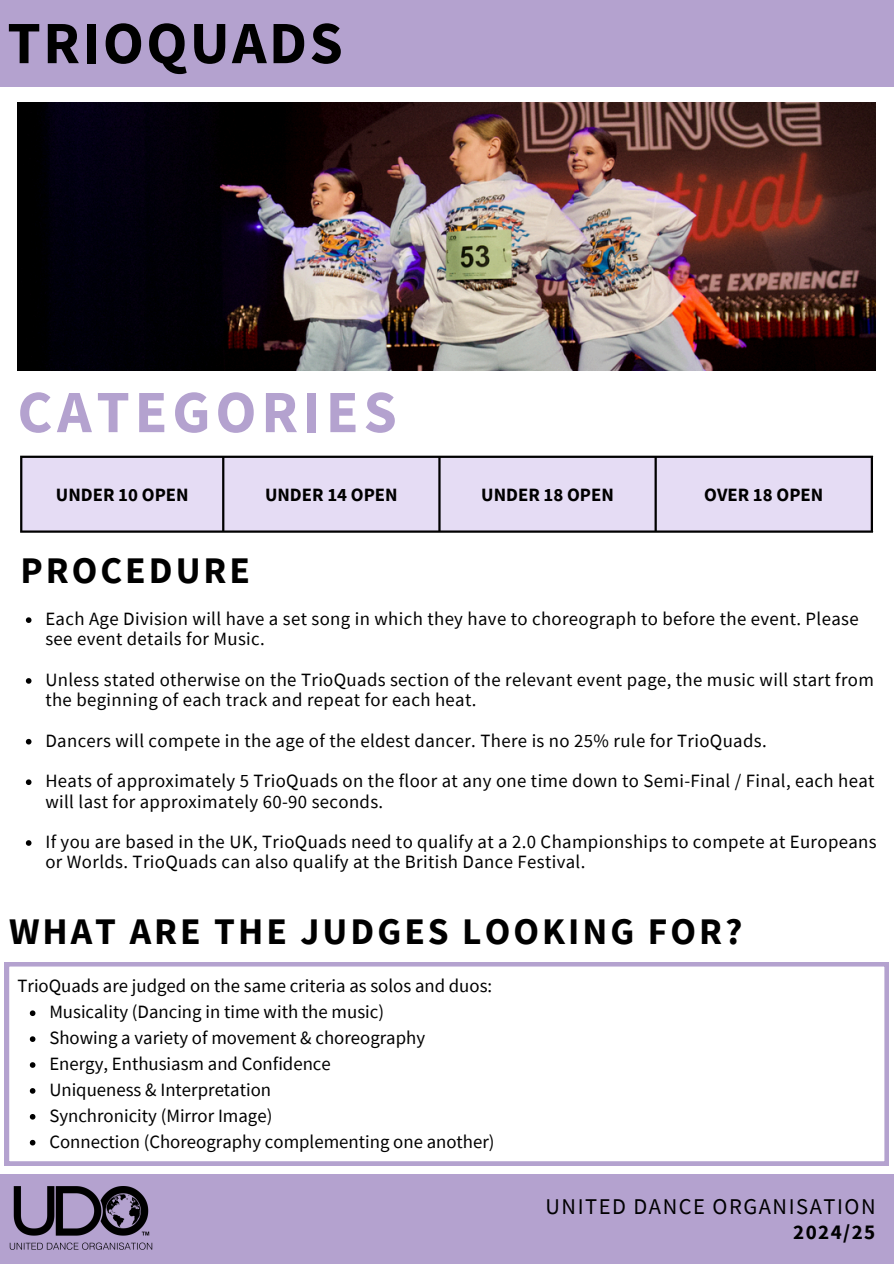
<style>
.page{position:relative;width:894px;height:1264px;background:#fff}
.page>*{position:absolute;margin:0;border:0;box-sizing:border-box;transform-origin:0 0}
.t1{font:700 60px "Source Sans Pro";letter-spacing:.08em;color:#b4a2cf}
.t2{font:700 60px "Source Sans Pro";letter-spacing:.04em;color:#000}
.t3{font:700 37.5px "Source Sans Pro";letter-spacing:.08em;color:#000}
.t4{font:22.5px "Source Sans Pro";letter-spacing:.07em;color:#000001}
.t5{font:700 21px "Source Sans Pro";letter-spacing:.07em;color:#000001}
.t6{font:18.75px/20.2px "Source Sans Pro";letter-spacing:.02em;color:#000}
.t7{font:18.75px "Source Sans Pro";color:#000}
.t8{font:700 18.75px "Source Sans Pro";color:#000}
</style>
<div class="page">
<img style="left:17px;top:102px;width:858px;height:268px">
<div style="left:0;top:0;width:893px;height:86px;background:#b4a2cf"></div>
<div style="left:0;top:1174px;width:893px;height:89px;background:#b4a2cf"></div>
<img style="left:9px;top:1186px;width:143px;height:64px">
<div style="left:22px;top:458px;width:848px;height:72px;background:#e5dcf4"></div>
<hr style="left:20px;top:458px;width:2px;height:72px;background:#000">
<hr style="left:222px;top:458px;width:2px;height:72px;background:#000">
<hr style="left:438px;top:458px;width:2px;height:72px;background:#000">
<hr style="left:654px;top:458px;width:2px;height:72px;background:#000">
<hr style="left:870px;top:458px;width:2px;height:72px;background:#000">
<hr style="left:20px;top:455px;width:852px;height:3px;background:#000">
<hr style="left:20px;top:530px;width:852px;height:2px;background:#000">
<svg style="left:5px;top:962px;width:883px;height:203px"></svg>
<svg style="left:30px;top:1010px;width:5px;height:6px"></svg>
<svg style="left:30px;top:1036px;width:5px;height:5px"></svg>
<svg style="left:30px;top:1062px;width:5px;height:5px"></svg>
<svg style="left:30px;top:1088px;width:5px;height:5px"></svg>
<svg style="left:30px;top:1113px;width:5px;height:6px"></svg>
<svg style="left:30px;top:1139px;width:5px;height:6px"></svg>
<svg style="left:26px;top:617px;width:5px;height:6px"></svg>
<svg style="left:26px;top:678px;width:5px;height:5px"></svg>
<svg style="left:26px;top:739px;width:5px;height:5px"></svg>
<svg style="left:26px;top:779px;width:5px;height:6px"></svg>
<svg style="left:26px;top:840px;width:5px;height:5px"></svg>
<h1 class="t2" style="left:7px;top:4px;width:337px">TRIOQUADS</h1>
<p class="t1" style="left:17px;top:373px;width:381px">CATEGORIES</p>
<p class="t8" style="left:56px;top:482px;width:134px">UNDER 10 OPEN</p>
<p class="t8" style="left:265px;top:482px;width:134px">UNDER 14 OPEN</p>
<p class="t8" style="left:481px;top:482px;width:134px">UNDER 18 OPEN</p>
<h2 class="t8" style="left:704px;top:482px;width:120px">OVER 18 OPEN</h2>
<p class="t3" style="left:20px;top:546px;width:231px">PROCEDURE</p>
<p class="t6" style="left:45px;top:608px;width:814px">Each Age Division will have a set song in which they have to choreograph to before the event. Please see event details for Music.</p>
<p class="t6" style="left:45px;top:669px;width:829px">Unless stated otherwise on the TrioQuads section of the relevant event page, the music will start from the beginning of each track and repeat for each heat.</p>
<p class="t6" style="left:45px;top:730px;width:722px">Dancers will compete in the age of the eldest dancer. There is no 25% rule for TrioQuads.</p>
<p class="t6" style="left:45px;top:770px;width:830px">Heats of approximately 5 TrioQuads on the floor at any one time down to Semi-Final / Final, each heat will last for approximately 60-90 seconds.</p>
<p class="t6" style="left:45px;top:831px;width:832px">If you are based in the UK, TrioQuads need to qualify at a 2.0 Championships to compete at Europeans or Worlds. TrioQuads can also qualify at the British Dance Festival.</p>
<p class="t3" style="left:9px;top:907px;width:734px">WHAT ARE THE JUDGES LOOKING FOR?</p>
<p class="t7" style="left:17px;top:973px;width:476px">TrioQuads are judged on the same criteria as solos and duos:</p>
<p class="t7" style="left:49px;top:999px;width:336px">Musicality (Dancing in time with the music)</p>
<p class="t7" style="left:49px;top:1025px;width:377px">Showing a variety of movement &amp; choreography</p>
<p class="t7" style="left:49px;top:1051px;width:283px">Energy, Enthusiasm and Confidence</p>
<h2 class="t7" style="left:49px;top:1077px;width:223px">Uniqueness &amp; Interpretation</h2>
<p class="t7" style="left:49px;top:1103px;width:224px">Synchronicity (Mirror Image)</p>
<p class="t7" style="left:49px;top:1129px;width:446px">Connection (Choreography complementing one another)</p>
<h1 class="t4" style="left:545px;top:1191px;width:331px">UNITED DANCE ORGANISATION</h1>
<p class="t5" style="left:792px;top:1217px;width:84px">2024/25</p>
</div>
